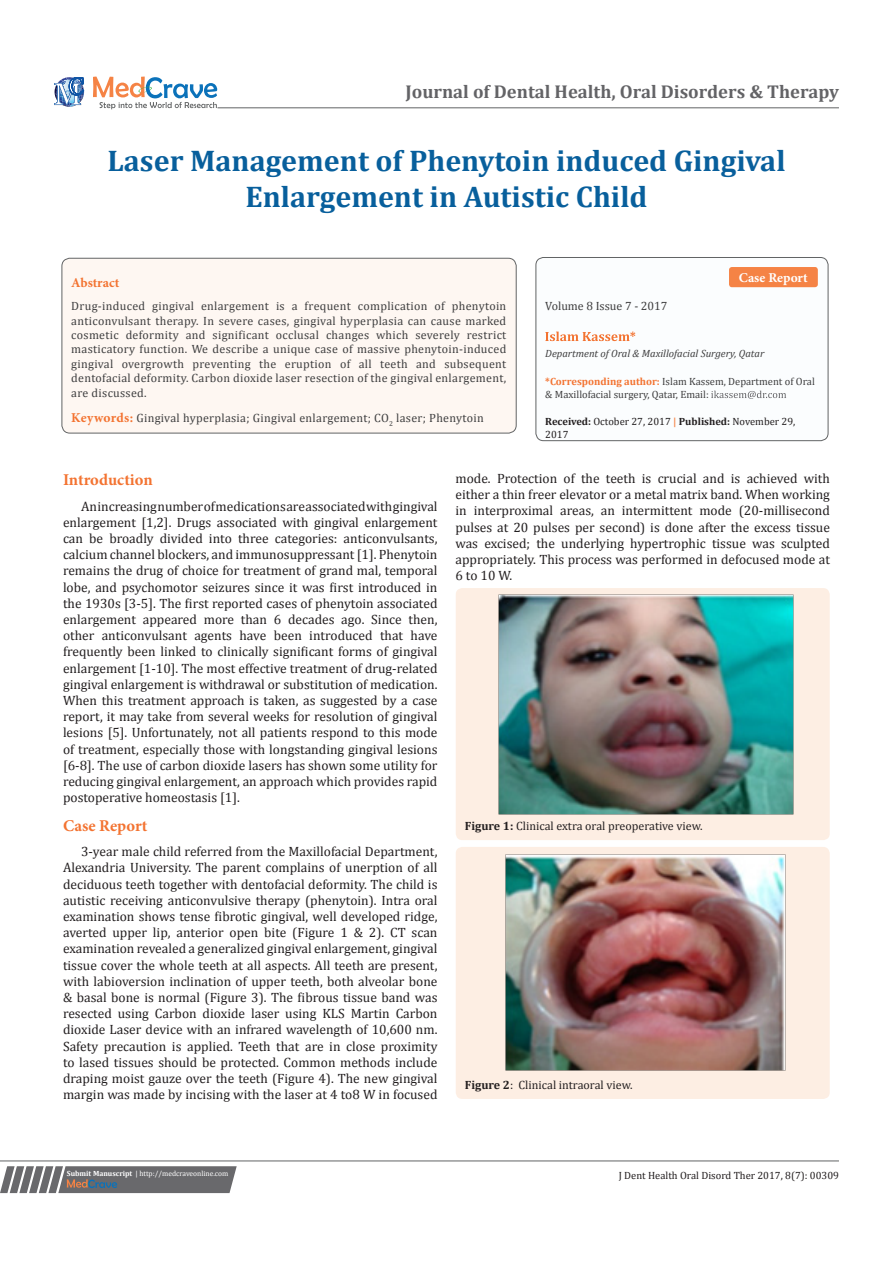
<style>
.page{position:relative;width:893px;height:1263px;background:#fff}
.page>*{position:absolute;margin:0;border:0;box-sizing:border-box;transform-origin:0 0}
.t1{font:700 30px/36px "Cambria";color:#085f9c;text-align:center}
.t2{font:700 18.6px "Cambria";color:#636366}
.List_Paragraph{font:700 16.5px "Minion Pro";color:#f37331}
.t3{font:13.5px/16.2px "Cambria";color:#231f20;text-align:justify}
.t4{font:700 13.5px "Minion Pro";letter-spacing:.005em;color:#fff}
.t5{font:700 13.5px "Minion Pro";color:#f37331}
.t6{font:12px/14.4px "Cambria";letter-spacing:.025em;color:#3e3e3f;text-align:justify}
.t7{font:12px "Cambria";color:#231f20}
.t8{font:12px "Cambria";color:#3e3e3f}
.t9{font:10.5px/12.6px "Cambria";color:#231f20}
.t10{font:10.5px/13.5px "Cambria";color:#3e3e3f}
.t11{font:italic 10.5px "Cambria";color:#3e3e3f}
.t12{font:7.5px "Cambria";color:#fff}
.s1{font-family:"Minion Pro";font-weight:700;font-size:13.5px;color:#f37331}
.s2{font-weight:700;color:#f37331}
.s3{font-weight:700}
.s4{font-weight:700;color:#f58345}
</style>
<div class="page">
<svg style="left:54px;top:77px;width:30px;height:30px"></svg>
<svg style="left:93px;top:77px;width:124px;height:32px"></svg>
<svg style="left:0;top:1166px;width:237px;height:27px;background:#78787a"></svg>
<hr style="left:0;top:1161px;width:839px;height:1px;background:#626465">
<hr style="left:218px;top:108px;width:621px;height:1px;background:#626465">
<div style="left:536px;top:257px;width:292px;height:184px;background:#fbfdfe;border-radius:8px"></div>
<svg style="left:545px;top:332px;width:90px;height:9px"></svg>
<svg style="left:711px;top:391px;width:75px;height:8px"></svg>
<div style="left:535px;top:257px;width:293px;height:184px;border:1px solid #626465;border-radius:8px"></div>
<div style="left:729px;top:267px;width:89px;height:20px;background:#f58345;border-radius:3px"></div>
<div style="left:62px;top:258px;width:454px;height:175px;background:#fef7f2;border-radius:8px"></div>
<div style="left:62px;top:258px;width:455px;height:175px;border:1px solid #626465;border-radius:8px"></div>
<div style="left:456px;top:588px;width:374px;height:252px;background:#fdeee3;border-radius:7px"></div>
<img style="left:498px;top:594px;width:295px;height:221px">
<div style="left:456px;top:847px;width:374px;height:252px;background:#fdeee3;border-radius:7px"></div>
<img style="left:505px;top:854px;width:281px;height:217px">
<p class="t2" style="left:405px;top:79px;width:435px">Journal of Dental Health, Oral Disorders &amp; Therapy</p>
<p class="t1" style="left:107px;top:142px;width:680px">Laser Management of Phenytoin induced Gingival<br>Enlargement in Autistic Child</p>
<p class="t5" style="left:71px;top:273px;width:50px">Abstract</p>
<p class="t6" style="left:71px;top:299px;width:437px">Drug-induced gingival enlargement is a frequent complication of phenytoin anticonvulsant therapy. In severe cases, gingival hyperplasia can cause marked cosmetic deformity and significant occlusal changes which severely restrict masticatory function. We describe a unique case of massive phenytoin-induced gingival overgrowth preventing the eruption of all teeth and subsequent dentofacial deformity. Carbon dioxide laser resection of the gingival enlargement, are discussed.</p>
<p class="t6" style="left:71px;top:410px;width:414px"><span class="s1">Keywords:</span> Gingival hyperplasia; Gingival enlargement; CO<sub>2</sub> laser; Phenytoin</p>
<p class="t4" style="left:739px;top:268px;width:71px">Case Report</p>
<p class="t8" style="left:545px;top:299px;width:124px">Volume 8 Issue 7 - 2017</p>
<p class="t11" style="left:545px;top:346px;width:221px">Department of Oral &amp; Maxillofacial Surgery, Qatar</p>
<p class="t10" style="left:545px;top:374px;width:271px"><span class="s2">*Corresponding author:</span> Islam Kassem, Department of Oral &amp; Maxillofacial surgery, Qatar, Email:</p>
<p class="t9" style="left:545px;top:415px;width:251px"><span class="s3">Received:</span> October 27, 2017 <span class="s4">|</span> <span class="s3">Published:</span> November 29,<br>2017</p>
<p class="List_Paragraph" style="left:63px;top:468px;width:91px">Introduction</p>
<p class="t3" style="left:63px;top:498px;width:376px;text-indent:18px">An increasing number of medications are associated with gingival enlargement [1,2]. Drugs associated with gingival enlargement can be broadly divided into three categories: anticonvulsants, calcium channel blockers, and immunosuppressant [1]. Phenytoin remains the drug of choice for treatment of grand mal, temporal lobe, and psychomotor seizures since it was first introduced in the 1930s [3-5]. The first reported cases of phenytoin associated enlargement appeared more than 6 decades ago. Since then, other anticonvulsant agents have been introduced that have frequently been linked to clinically significant forms of gingival enlargement [1-10]. The most effective treatment of drug-related gingival enlargement is withdrawal or substitution of medication.<br>When this treatment approach is taken, as suggested by a case report, it may take from several weeks for resolution of gingival lesions [5]. Unfortunately, not all patients respond to this mode of treatment, especially those with longstanding gingival lesions [6-8]. The use of carbon dioxide lasers has shown some utility for reducing gingival enlargement, an approach which provides rapid postoperative homeostasis [1].</p>
<p class="List_Paragraph" style="left:63px;top:814px;width:86px">Case Report</p>
<p class="t3" style="left:63px;top:843px;width:376px;text-indent:18px">3-year male child referred from the Maxillofacial Department, Alexandria University. The parent complains of unerption of all deciduous teeth together with dentofacial deformity. The child is autistic receiving anticonvulsive therapy (phenytoin). Intra oral examination shows tense fibrotic gingival, well developed ridge, averted upper lip, anterior open bite (Figure 1 &amp; 2). CT scan examination revealed a generalized gingival enlargement, gingival tissue cover the whole teeth at all aspects. All teeth are present, with labioversion inclination of upper teeth, both alveolar bone &amp; basal bone is normal (Figure 3). The fibrous tissue band was resected using Carbon dioxide laser using KLS Martin Carbon dioxide Laser device with an infrared wavelength of 10,600 nm.<br>Safety precaution is applied. Teeth that are in close proximity to lased tissues should be protected. Common methods include draping moist gauze over the teeth (Figure 4). The new gingival margin was made by incising with the laser at 4 to8 W in focused</p>
<p class="t3" style="left:455px;top:470px;width:376px">mode. Protection of the teeth is crucial and is achieved with either a thin freer elevator or a metal matrix band. When working in interproximal areas, an intermittent mode (20-millisecond pulses at 20 pulses per second) is done after the excess tissue was excised; the underlying hypertrophic tissue was sculpted appropriately. This process was performed in defocused mode at 6 to 10 W.</p>
<p class="t7" style="left:465px;top:819px;width:239px"><span class="s3">Figure 1:</span> Clinical extra oral preoperative view.</p>
<p class="t7" style="left:465px;top:1078px;width:169px"><span class="s3">Figure 2</span>: Clinical intraoral view.</p>
<p class="t12" style="left:67px;top:1169px;width:163px"><span class="s3">Submit Manuscript</span> | http://medcraveonline.com</p>
<p class="t9" style="left:619px;top:1168px;width:222px">J Dent Health Oral Disord Ther 2017, 8(7): 00309</p>
</div>
